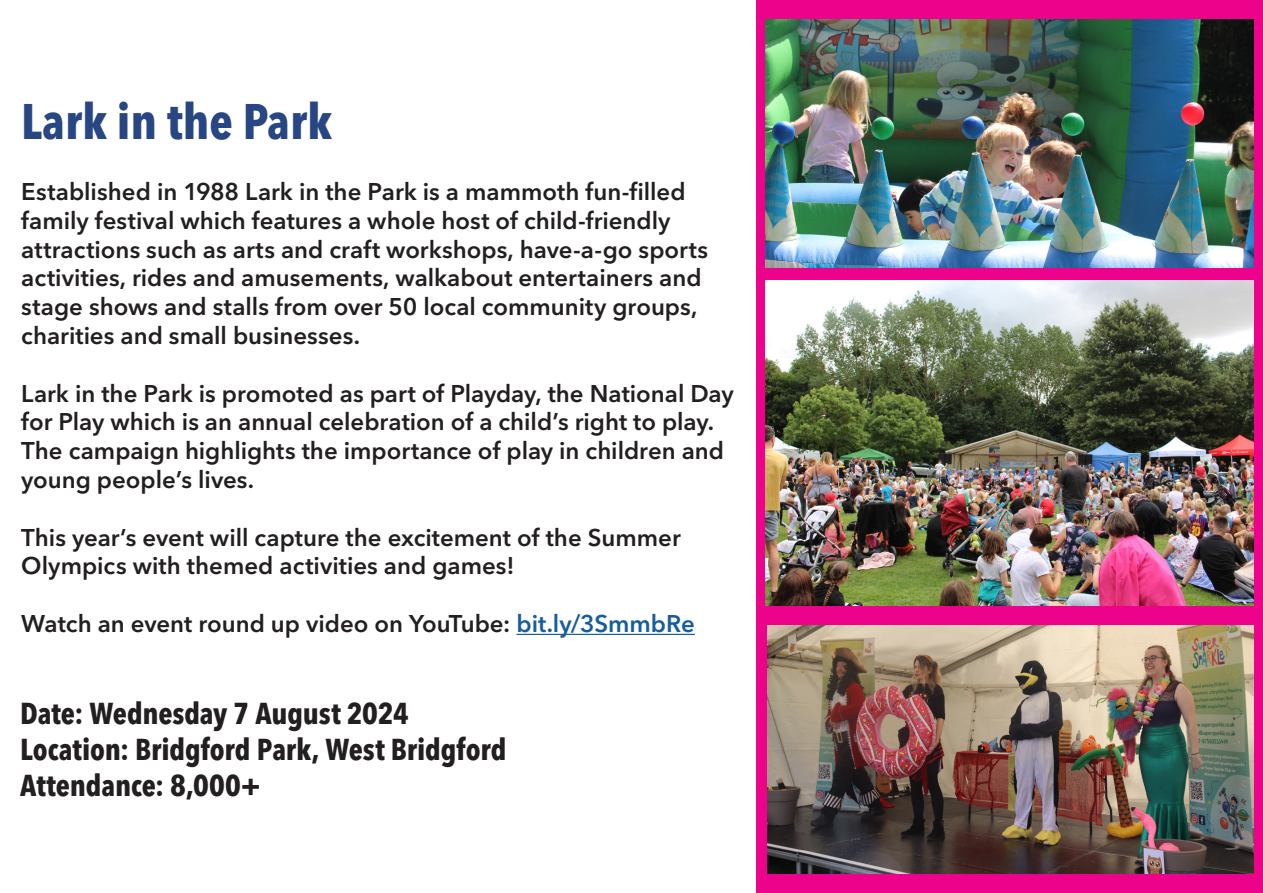
<style>
.page{position:relative;width:1263px;height:893px;background:#fff}
.page>*{position:absolute;margin:0;border:0;box-sizing:border-box;transform-origin:0 0}
.t1{font:700 condensed 49.5px "Avenir Next LT Pro";color:#284683}
.t2{font:700 condensed 30px "Avenir Next LT Pro";letter-spacing:-.005em;color:#231f20}
.t3{font:600 24px/28.8px "Avenir Next LT Pro";color:#231f20}
.s1{color:#175d9e}
</style>
<div class="page">
<div style="left:757px;top:0;width:506px;height:893px;background:#ed028c"></div>
<img style="left:766px;top:19px;width:488px;height:249px">
<img style="left:766px;top:281px;width:488px;height:325px">
<img style="left:767px;top:625px;width:487px;height:249px">
<hr style="left:516px;top:634px;width:179px;height:1px;background:#175d9e">
<p class="t1" style="left:21px;top:92px;width:312px">Lark in the Park</p>
<p class="t3" style="left:21px;top:177px;width:688px">Established in 1988 Lark in the Park is a mammoth fun-filled family festival which features a whole host of child-friendly attractions such as arts and craft workshops, have-a-go sports activities, rides and amusements, walkabout entertainers and stage shows and stalls from over 50 local community groups, charities and small businesses.</p>
<p class="t3" style="left:21px;top:379px;width:714px">Lark in the Park is promoted as part of Playday, the National Day</p>
<p class="t3" style="left:21px;top:407px;width:694px">for Play which is an annual celebration of a child’s right to play.</p>
<p class="t3" style="left:21px;top:436px;width:704px">The campaign highlights the importance of play in children and young people’s lives.</p>
<p class="t3" style="left:21px;top:523px;width:661px">This year’s event will capture the excitement of the Summer<br>Olympics with themed activities and games!</p>
<p class="t3" style="left:21px;top:609px;width:675px">Watch an event round up video on YouTube: <span class="s1">bit.ly/3SmmbRe</span></p>
<p class="t2" style="left:20px;top:695px;width:390px">Date: Wednesday 7 August 2024</p>
<p class="t2" style="left:20px;top:731px;width:488px">Location: Bridgford Park, West Bridgford</p>
<p class="t2" style="left:20px;top:767px;width:242px">Attendance: 8,000+</p>
</div>
